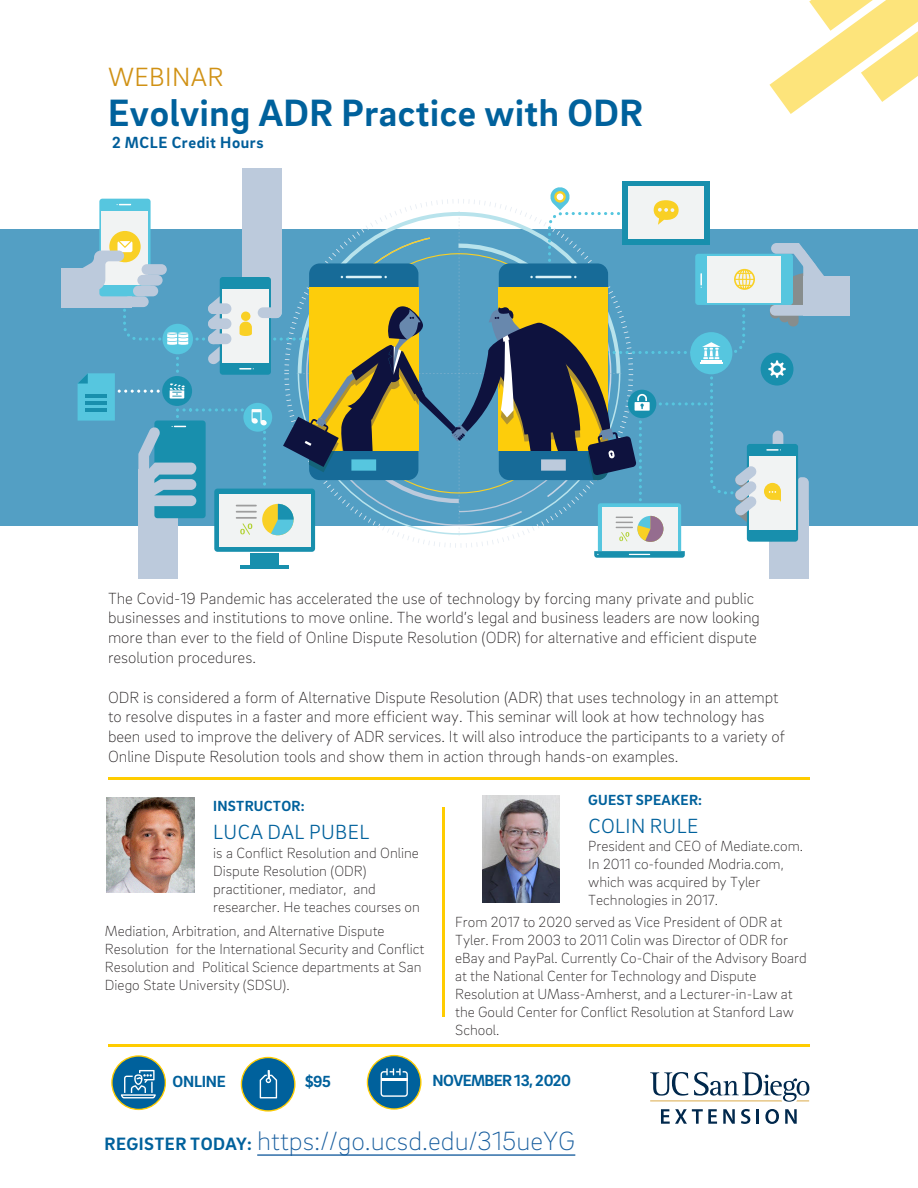
<style>
.page{position:relative;width:918px;height:1188px;background:#fff}
.page>*{position:absolute;margin:0;border:0;box-sizing:border-box;transform-origin:0 0}
.t1{font:700 39px "Brix Sans";letter-spacing:.015em;color:#00619c}
.t2{font:200 27px "Brix Sans";color:#175d9e}
.t3{font:300 27px "Brix Sans";letter-spacing:.015em;color:#d09114}
.t4{font:300 21px "Brix Sans";letter-spacing:.02em;color:#00619c}
.t5{font:200 16.5px/19.8px "Brix Sans";color:#231f20}
.t6{font:700 16.5px "Brix Sans";letter-spacing:-.035em;color:#00619c}
.t7{font:700 16.5px "Brix Sans";letter-spacing:.035em;color:#005e9a}
.t8{font:200 15px/18px "Brix Sans";color:#231f20}
.t9{font:700 15px "Brix Sans";letter-spacing:.015em;color:#00619c}
.s1{font-weight:700;font-size:18.3px;color:#00619c}
</style>
<div class="page">
<div style="left:0;top:230px;width:918px;height:296px;background:#539fc4"></div>
<hr style="left:108px;top:777px;width:702px;height:3px;background:#fc0">
<hr style="left:108px;top:1044px;width:702px;height:3px;background:#fc0">
<hr style="left:442px;top:807px;width:3px;height:210px;background:#fc0">
<div style="left:622px;top:181px;width:88px;height:63px;background:#188fad"></div>
<div style="left:770px;top:536px;width:39px;height:43px;background:#bccadc"></div>
<div style="left:138px;top:469px;width:40px;height:110px;background:#bccadc"></div>
<div style="left:803px;top:277px;width:47px;height:39px;background:#bccadc"></div>
<div style="left:61px;top:268px;width:70px;height:39px;background:#bccadc"></div>
<div style="left:243px;top:169px;width:39px;height:114px;background:#bccadc"></div>
<div style="left:251px;top:553px;width:28px;height:12px;background:#188fad"></div>
<hr style="left:240px;top:565px;width:49px;height:3px;background:#188fad">
<svg style="left:78px;top:186px;width:747px;height:372px"></svg>
<svg style="left:661px;top:1109px;width:56px;height:15px"></svg>
<svg style="left:723px;top:1109px;width:12px;height:15px"></svg>
<svg style="left:741px;top:1109px;width:9px;height:15px"></svg>
<svg style="left:757px;top:1109px;width:2px;height:15px"></svg>
<svg style="left:765px;top:1109px;width:14px;height:15px"></svg>
<svg style="left:785px;top:1109px;width:12px;height:15px"></svg>
<svg style="left:650px;top:1072px;width:159px;height:30px"></svg>
<div style="left:112px;top:1056px;width:53px;height:53px;background:#00619c;border-radius:50%"></div>
<div style="left:111px;top:1055px;width:55px;height:55px;border:1px solid #fc0;border-radius:50%"></div>
<svg style="left:121px;top:1070px;width:35px;height:28px"></svg>
<div style="left:367px;top:1056px;width:54px;height:53px;background:#00619c;border-radius:50%"></div>
<svg style="left:366px;top:1068px;width:42px;height:42px"></svg>
<svg style="left:770px;top:0;width:148px;height:114px"></svg>
<img style="left:107px;top:798px;width:88px;height:94px">
<div style="left:241px;top:1057px;width:54px;height:54px;background:#00619c;border-radius:50%"></div>
<div style="left:241px;top:1057px;width:55px;height:55px;border:1px solid #fc0;border-radius:50%"></div>
<svg style="left:260px;top:1070px;width:17px;height:28px"></svg>
<img style="left:483px;top:795px;width:76px;height:108px">
<hr style="left:257px;top:1154px;width:318px;height:2px;background:#175d9e">
<h2 class="t3" style="left:108px;top:59px;width:117px">WEBINAR</h2>
<h1 class="t1" style="left:108px;top:87px;width:537px">Evolving ADR Practice with ODR</h1>
<p class="t7" style="left:112px;top:132px;width:153px">2 MCLE Credit Hours</p>
<p class="t5" style="left:108px;top:587px;width:653px">The Covid-19 Pandemic has accelerated the use of technology by forcing many private and public businesses and institutions to move online. The world’s legal and business leaders are now looking more than ever to the field of Online Dispute Resolution (ODR) for alternative and efficient dispute resolution procedures.</p>
<p class="t5" style="left:108px;top:686px;width:679px">ODR is considered a form of Alternative Dispute Resolution (ADR) that uses technology in an attempt to resolve disputes in a faster and more efficient way. This seminar will look at how technology has been used to improve the delivery of ADR services. It will also introduce the participants to a variety of Online Dispute Resolution tools and show them in action through hands-on examples.</p>
<p class="t9" style="left:213px;top:796px;width:93px">INSTRUCTOR:</p>
<p class="t4" style="left:213px;top:819px;width:158px">LUCA DAL PUBEL</p>
<p class="t8" style="left:213px;top:844px;width:208px">is a Conflict Resolution and Online<br>Dispute Resolution (ODR) practitioner, mediator, and researcher. He teaches courses on</p>
<p class="t8" style="left:105px;top:921px;width:321px">Mediation, Arbitration, and Alternative Dispute Resolution for the International Security and Conflict Resolution and Political Science departments at San Diego State University (SDSU).</p>
<p class="t9" style="left:588px;top:790px;width:115px">GUEST SPEAKER:</p>
<h3 class="t4" style="left:588px;top:813px;width:111px">COLIN RULE</h3>
<p class="t8" style="left:588px;top:837px;width:216px">President and CEO of Mediate.com.<br>In 2011 co-founded Modria.com, which was acquired by Tyler<br>Technologies in 2017.</p>
<p class="t8" style="left:455px;top:913px;width:353px">From 2017 to 2020 served as Vice President of ODR at Tyler. From 2003 to 2011 Colin was Director of ODR for eBay and PayPal. Currently Co-Chair of the Advisory Board at the National Center for Technology and Dispute Resolution at UMass-Amherst, and a Lecturer-in-Law at the Gould Center for Conflict Resolution at Stanford Law School.</p>
<p class="t6" style="left:172px;top:1071px;width:55px">ONLINE</p>
<p class="t6" style="left:305px;top:1071px;width:28px">$95</p>
<p class="t6" style="left:433px;top:1069px;width:140px">NOVEMBER 13, 2020</p>
<p class="t2" style="left:105px;top:1124px;width:472px"><span class="s1">REGISTER TODAY:</span> https://go.ucsd.edu/315ueYG</p>
</div>
